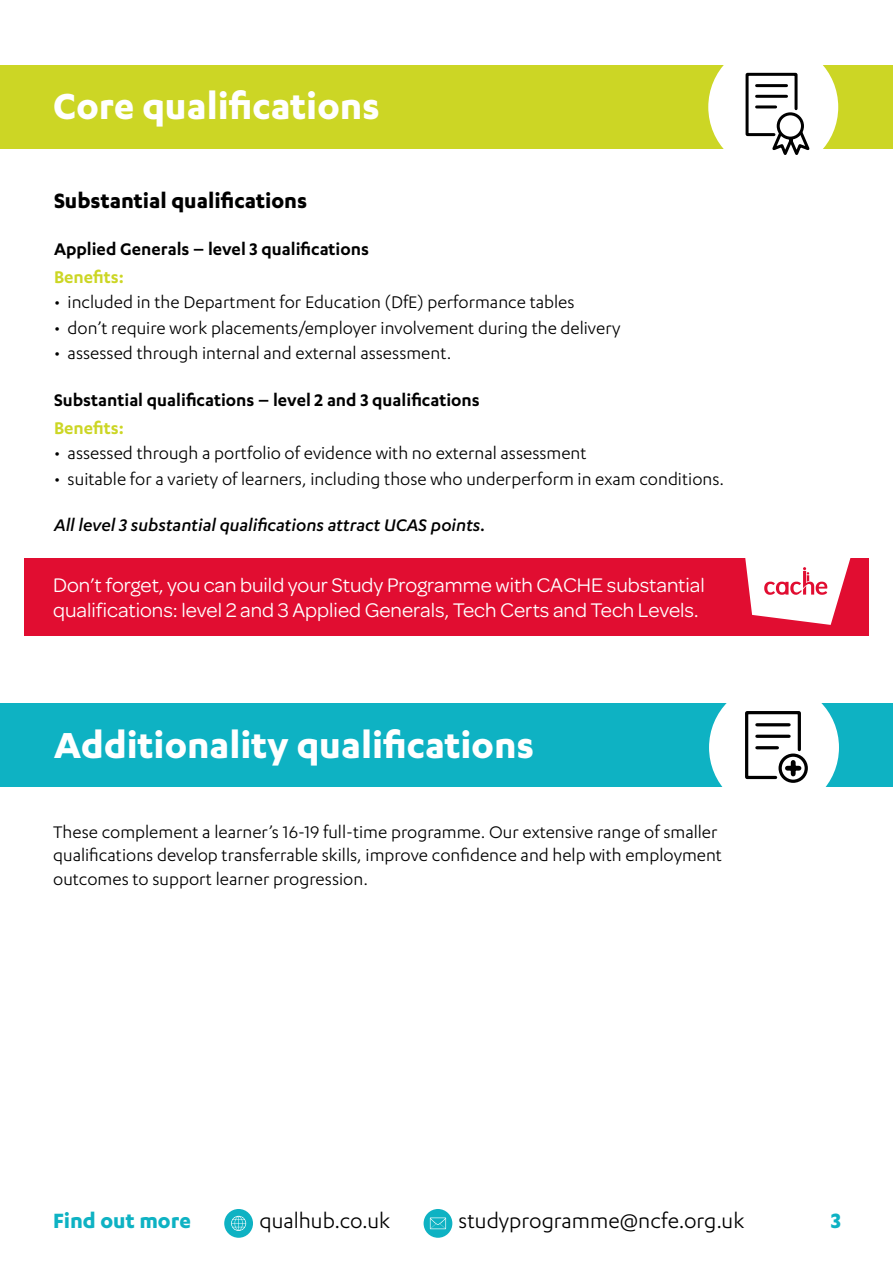
<style>
.page{position:relative;width:893px;height:1263px;background:#fff}
.page>*{position:absolute;margin:0;border:0;box-sizing:border-box;transform-origin:0 0}
.t1{font:700 42px "Karbon";color:#fff}
.t2{font:24px "Karbon";color:#000}
.t3{font:700 24px "Karbon";color:#000}
.t4{font:700 24px "Karbon";color:#0eb2c3}
.t5{font:21px/25.2px "Omnes Pro";color:#fff}
.t6{font:19.5px/23.4px "Karbon";color:#000}
.t7{font:600 19.5px "Karbon";color:#000}
.t8{font:italic 500 19.5px "Karbon";color:#000}
.t9{font:600 19.5px "Karbon";color:#ccd625}
</style>
<div class="page">
<div style="left:0;top:65px;width:893px;height:84px;background:#ccd625"></div>
<div style="left:0;top:704px;width:893px;height:83px;background:#0eb2c3"></div>
<div style="left:708px;top:42px;width:130px;height:130px;background:#fff;border-radius:50%"></div>
<div style="left:709px;top:682px;width:130px;height:130px;background:#fff;border-radius:50%"></div>
<svg style="left:745px;top:72px;width:65px;height:83px"></svg>
<div style="left:778px;top:114px;width:24px;height:24px;background:#fff;border-radius:50%"></div>
<div style="left:777px;top:112px;width:27px;height:28px;border:3px solid #000;border-radius:50%"></div>
<hr style="left:757px;top:84px;width:29px;height:3px;background:#000">
<hr style="left:757px;top:95px;width:29px;height:3px;background:#000">
<hr style="left:757px;top:105px;width:19px;height:3px;background:#000">
<svg style="left:745px;top:711px;width:57px;height:70px"></svg>
<svg style="left:780px;top:755px;width:26px;height:26px"></svg>
<div style="left:778px;top:753px;width:30px;height:30px;border:3px solid #000;border-radius:50%"></div>
<hr style="left:757px;top:723px;width:32px;height:3px;background:#000">
<hr style="left:757px;top:735px;width:32px;height:3px;background:#000">
<hr style="left:757px;top:746px;width:20px;height:3px;background:#000">
<div style="left:791px;top:762px;width:5px;height:12px;background:#000"></div>
<div style="left:787px;top:766px;width:12px;height:5px;background:#000"></div>
<div style="left:24px;top:558px;width:845px;height:78px;background:#e10d31"></div>
<svg style="left:745px;top:558px;width:106px;height:67px"></svg>
<div style="left:224px;top:1209px;width:29px;height:29px;background:#0eb2c3;border-radius:50%"></div>
<svg style="left:231px;top:1216px;width:15px;height:15px"></svg>
<div style="left:424px;top:1209px;width:28px;height:29px;background:#0eb2c3;border-radius:50%"></div>
<svg style="left:430px;top:1217px;width:16px;height:12px"></svg>
<h1 class="t1" style="left:53px;top:83px;width:328px">Core qualifications</h1>
<p class="t3" style="left:54px;top:187px;width:255px">Substantial qualifications</p>
<p class="t7" style="left:54px;top:238px;width:317px">Applied Generals – level 3 qualifications</p>
<p class="t9" style="left:54px;top:266px;width:72px">Benefits:</p>
<p class="t6" style="left:54px;top:290px;width:522px">• included in the Department for Education (DfE) performance tables</p>
<p class="t6" style="left:54px;top:315px;width:568px">• don’t require work placements/employer involvement during the delivery</p>
<p class="t6" style="left:54px;top:341px;width:399px">• assessed through internal and external assessment.</p>
<p class="t7" style="left:54px;top:389px;width:427px">Substantial qualifications – level 2 and 3 qualifications</p>
<p class="t9" style="left:54px;top:417px;width:72px">Benefits:</p>
<p class="t6" style="left:54px;top:441px;width:534px">• assessed through a portfolio of evidence with no external assessment</p>
<p class="t6" style="left:54px;top:466px;width:672px">• suitable for a variety of learners, including those who underperform in exam conditions.</p>
<p class="t8" style="left:54px;top:515px;width:433px">All level 3 substantial qualifications attract UCAS points.</p>
<p class="t5" style="left:53px;top:571px;width:653px">Don’t forget, you can build your Study Programme with CACHE substantial qualifications: level 2 and 3 Applied Generals, Tech Certs and Tech Levels.</p>
<h1 class="t1" style="left:54px;top:721px;width:481px">Additionality qualifications</h1>
<p class="t6" style="left:53px;top:820px;width:670px">These complement a learner’s 16-19 full-time programme. Our extensive range of smaller qualifications develop transferrable skills, improve confidence and help with employment outcomes to support learner progression.</p>
<p class="t4" style="left:53px;top:1207px;width:139px">Find out more</p>
<p class="t2" style="left:259px;top:1207px;width:132px">qualhub.co.uk</p>
<p class="t2" style="left:459px;top:1207px;width:287px">studyprogramme@ncfe.org.uk</p>
<p class="t4" style="left:831px;top:1207px;width:12px">3</p>
</div>
